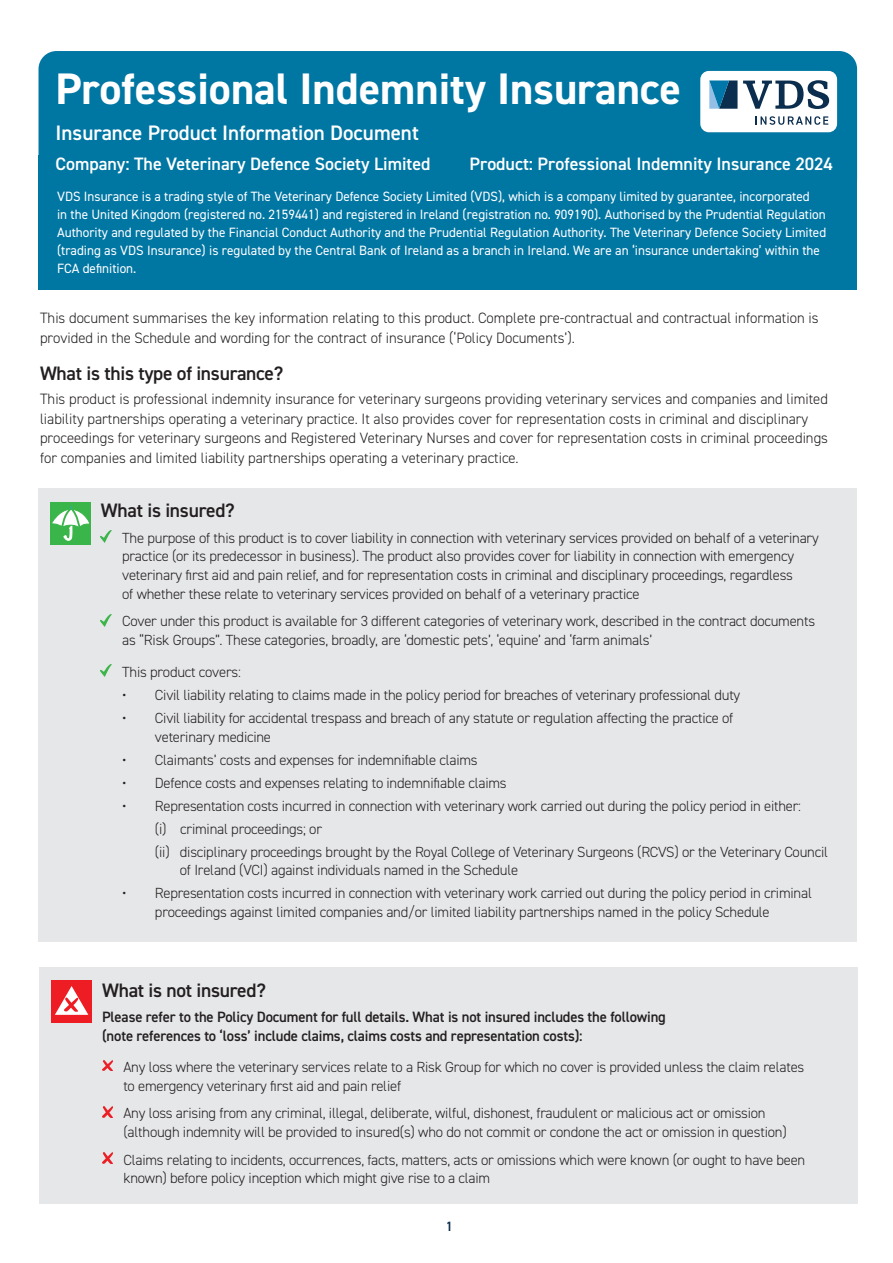
<style>
.page{position:relative;width:893px;height:1263px;background:#fff}
.page>*{position:absolute;margin:0;border:0;box-sizing:border-box;transform-origin:0 0}
.Form_title{font:700 44.25px "DIN2014";color:#fff}
.Form_sub_title{font:600 21px "DIN2014";color:#fff}
.Cover_subhead{font:600 19.5px "DIN2014";letter-spacing:-.015em;color:#231f20}
.Form_intro{font:600 19.5px "DIN2014";letter-spacing:-.015em;color:#231f20}
.Form_sub_title-2{font:600 18px "DIN2014";color:#fff}
.Form_intro-2{font:300 15px/19.5px "DIN2014";color:#231f20}
.Form_intro-3{font:600 15px/19.5px "DIN2014";letter-spacing:-.01em;color:#231f20}
.Covered_bullets{font:300 14.7px/18.8px "DIN2014";letter-spacing:-.015em;color:#231f20}
.Form_intro-4{font:13.5px/18px "DIN2014";color:#fff}
.t1{font:600 13.5px "DIN2014";color:#0a2c4e}
</style>
<div class="page">
<div style="left:39px;top:162px;width:818px;height:128px;background:#0076a3"></div>
<div style="left:39px;top:488px;width:818px;height:454px;background:#e6e7e9"></div>
<div style="left:39px;top:51px;width:818px;height:147px;background:#0076a3;border-radius:18px"></div>
<svg style="left:101px;top:531px;width:11px;height:11px"></svg>
<svg style="left:101px;top:614px;width:11px;height:12px"></svg>
<svg style="left:101px;top:665px;width:11px;height:12px"></svg>
<div style="left:50px;top:502px;width:41px;height:43px;background:#3ab54a"></div>
<svg style="left:52px;top:505px;width:37px;height:36px"></svg>
<div style="left:40px;top:967px;width:818px;height:236px;background:#e6e7e9"></div>
<svg style="left:102px;top:1060px;width:11px;height:11px"></svg>
<svg style="left:102px;top:1106px;width:11px;height:11px"></svg>
<svg style="left:102px;top:1152px;width:11px;height:11px"></svg>
<div style="left:51px;top:980px;width:41px;height:43px;background:#ee1d23"></div>
<svg style="left:55px;top:986px;width:33px;height:29px"></svg>
<div style="left:700px;top:71px;width:137px;height:61px;background:#fff;border-radius:9px"></div>
<svg style="left:743px;top:80px;width:86px;height:29px"></svg>
<svg style="left:709px;top:80px;width:28px;height:29px"></svg>
<svg style="left:756px;top:116px;width:72px;height:9px"></svg>
<p class="Form_title" style="left:56px;top:59px;width:627px">Professional Indemnity Insurance</p>
<p class="Form_sub_title" style="left:56px;top:119px;width:365px">Insurance Product Information Document</p>
<p class="Form_sub_title-2" style="left:56px;top:152px;width:376px">Company: The Veterinary Defence Society Limited</p>
<p class="Form_sub_title-2" style="left:470px;top:152px;width:365px">Product: Professional Indemnity Insurance 2024</p>
<p class="Form_intro-4" style="left:57px;top:187px;width:771px">VDS Insurance is a trading style of The Veterinary Defence Society Limited (VDS), which is a company limited by guarantee, incorporated<br>in the United Kingdom (registered no. 2159441) and registered in Ireland (registration no. 909190). Authorised by the Prudential Regulation Authority and regulated by the Financial Conduct Authority and the Prudential Regulation Authority. The Veterinary Defence Society Limited (trading as VDS Insurance) is regulated by the Central Bank of Ireland as a branch in Ireland. We are an ‘insurance undertaking’ within the FCA definition.</p>
<p class="Form_intro-2" style="left:40px;top:308px;width:780px">This document summarises the key information relating to this product. Complete pre-contractual and contractual information is provided in the Schedule and wording for the contract of insurance (‘Policy Documents’).</p>
<p class="Form_intro" style="left:40px;top:361px;width:245px">What is this type of insurance?</p>
<p class="Form_intro-2" style="left:40px;top:389px;width:789px">This product is professional indemnity insurance for veterinary surgeons providing veterinary services and companies and limited liability partnerships operating a veterinary practice. It also provides cover for representation costs in criminal and disciplinary proceedings for veterinary surgeons and Registered Veterinary Nurses and cover for representation costs in criminal proceedings for companies and limited liability partnerships operating a veterinary practice.</p>
<p class="Cover_subhead" style="left:101px;top:498px;width:135px">What is insured?</p>
<p class="Covered_bullets" style="left:122px;top:528px;width:698px">The purpose of this product is to cover liability in connection with veterinary services provided on behalf of a veterinary practice (or its predecessor in business). The product also provides cover for liability in connection with emergency veterinary first aid and pain relief, and for representation costs in criminal and disciplinary proceedings, regardless<br>of whether these relate to veterinary services provided on behalf of a veterinary practice</p>
<p class="Covered_bullets" style="left:122px;top:612px;width:694px">Cover under this product is available for 3 different categories of veterinary work, described in the contract documents as “Risk Groups”. These categories, broadly, are ‘domestic pets’, ‘equine’ and ‘farm animals’</p>
<p class="Covered_bullets" style="left:122px;top:662px;width:120px">This product covers:</p>
<p class="Covered_bullets" style="left:122px;top:685px;width:620px">• Civil liability relating to claims made in the policy period for breaches of veterinary professional duty</p>
<p class="Covered_bullets" style="left:155px;top:708px;width:580px;text-indent:-33px">• Civil liability for accidental trespass and breach of any statute or regulation affecting the practice of veterinary medicine</p>
<p class="Covered_bullets" style="left:122px;top:750px;width:357px">• Claimants’ costs and expenses for indemnifiable claims</p>
<p class="Covered_bullets" style="left:122px;top:773px;width:386px">• Defence costs and expenses relating to indemnifiable claims</p>
<p class="Covered_bullets" style="left:122px;top:796px;width:680px">• Representation costs incurred in connection with veterinary work carried out during the policy period in either:</p>
<p class="Covered_bullets" style="left:155px;top:819px;width:169px">(i) criminal proceedings; or</p>
<p class="Covered_bullets" style="left:180px;top:842px;width:650px;text-indent:-25px">(ii) disciplinary proceedings brought by the Royal College of Veterinary Surgeons (RCVS) or the Veterinary Council of Ireland (VCI) against individuals named in the Schedule</p>
<p class="Covered_bullets" style="left:155px;top:884px;width:658px;text-indent:-33px">• Representation costs incurred in connection with veterinary work carried out during the policy period in criminal proceedings against limited companies and/or limited liability partnerships named in the policy Schedule</p>
<p class="Cover_subhead" style="left:102px;top:977px;width:165px">What is not insured?</p>
<p class="Form_intro-3" style="left:102px;top:1007px;width:565px">Please refer to the Policy Document for full details. What is not insured includes the following (note references to ‘loss’ include claims, claims costs and representation costs):</p>
<p class="Covered_bullets" style="left:123px;top:1057px;width:682px">Any loss where the veterinary services relate to a Risk Group for which no cover is provided unless the claim relates to emergency veterinary first aid and pain relief</p>
<p class="Covered_bullets" style="left:123px;top:1104px;width:665px">Any loss arising from any criminal, illegal, deliberate, wilful, dishonest, fraudulent or malicious act or omission (although indemnity will be provided to insured(s) who do not commit or condone the act or omission in question)</p>
<p class="Covered_bullets" style="left:123px;top:1150px;width:683px">Claims relating to incidents, occurrences, facts, matters, acts or omissions which were known (or ought to have been known) before policy inception which might give rise to a claim</p>
<p class="t1" style="left:446px;top:1217px;width:9px">1</p>
</div>
